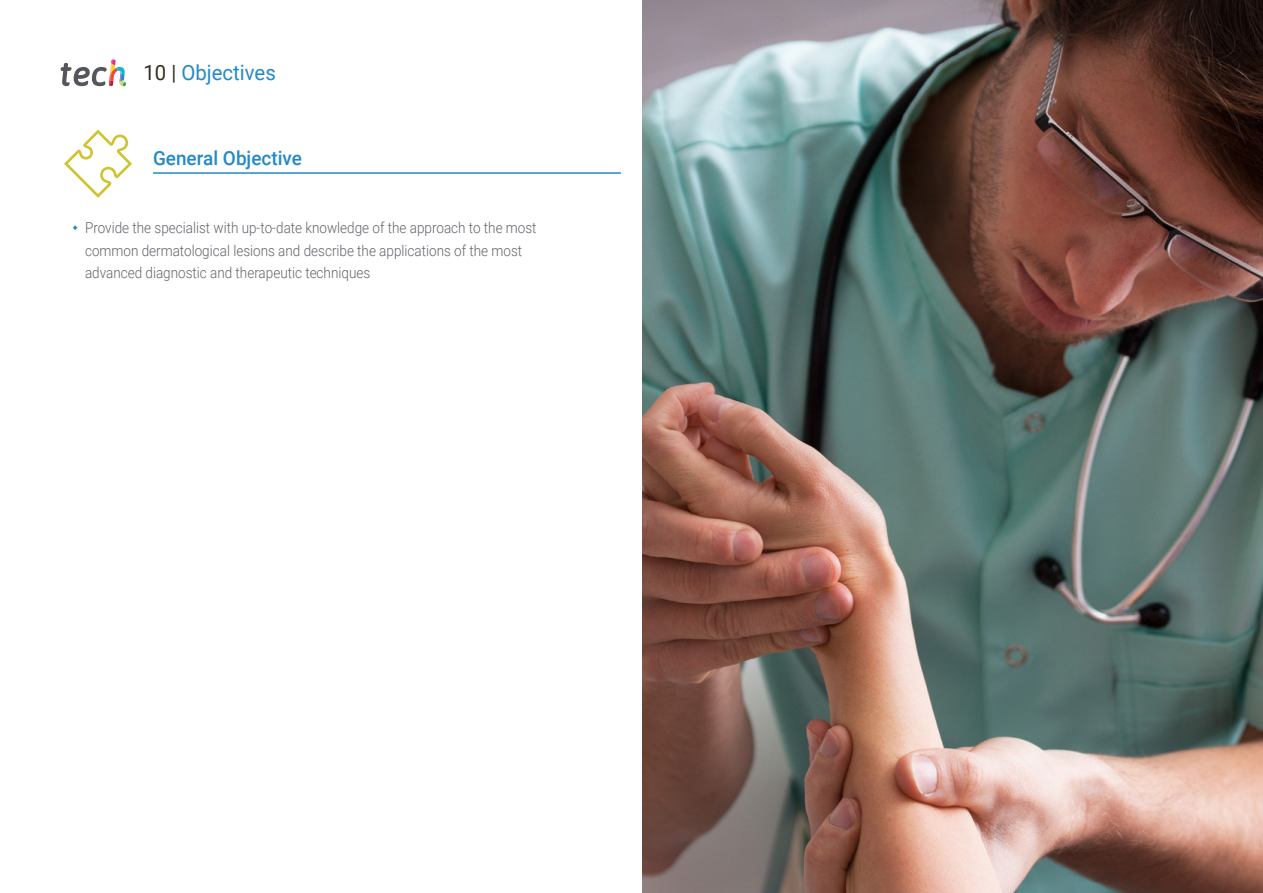
<style>
.page{position:relative;width:1263px;height:893px;background:#fff}
.page>*{position:absolute;margin:0;border:0;box-sizing:border-box;transform-origin:0 0}
.t1{font:21px "Roboto";color:#2488c9}
.t2{font:500 19.5px "Roboto";color:#2488c9}
.t3{font:300 15px/22.5px "Roboto";color:#61646a;scale:.9 1}
.s1{color:#312e20}
</style>
<div class="page">
<hr style="left:153px;top:173px;width:468px;height:1px;background:#2488c9">
<svg style="left:64px;top:130px;width:68px;height:68px"></svg>
<img style="left:642px;top:0;width:621px;height:893px">
<svg style="left:61px;top:60px;width:65px;height:27px"></svg>
<h1 class="t1" style="left:144px;top:57px;width:134px"><span class="s1">10 |</span> Objectives</h1>
<h2 class="t2" style="left:153px;top:144px;width:150px">General Objective</h2>
<p class="t3" style="left:85px;top:216px;width:503px">Provide the specialist with up-to-date knowledge of the approach to the most common dermatological lesions and describe the applications of the most advanced diagnostic and therapeutic techniques</p>
</div>
